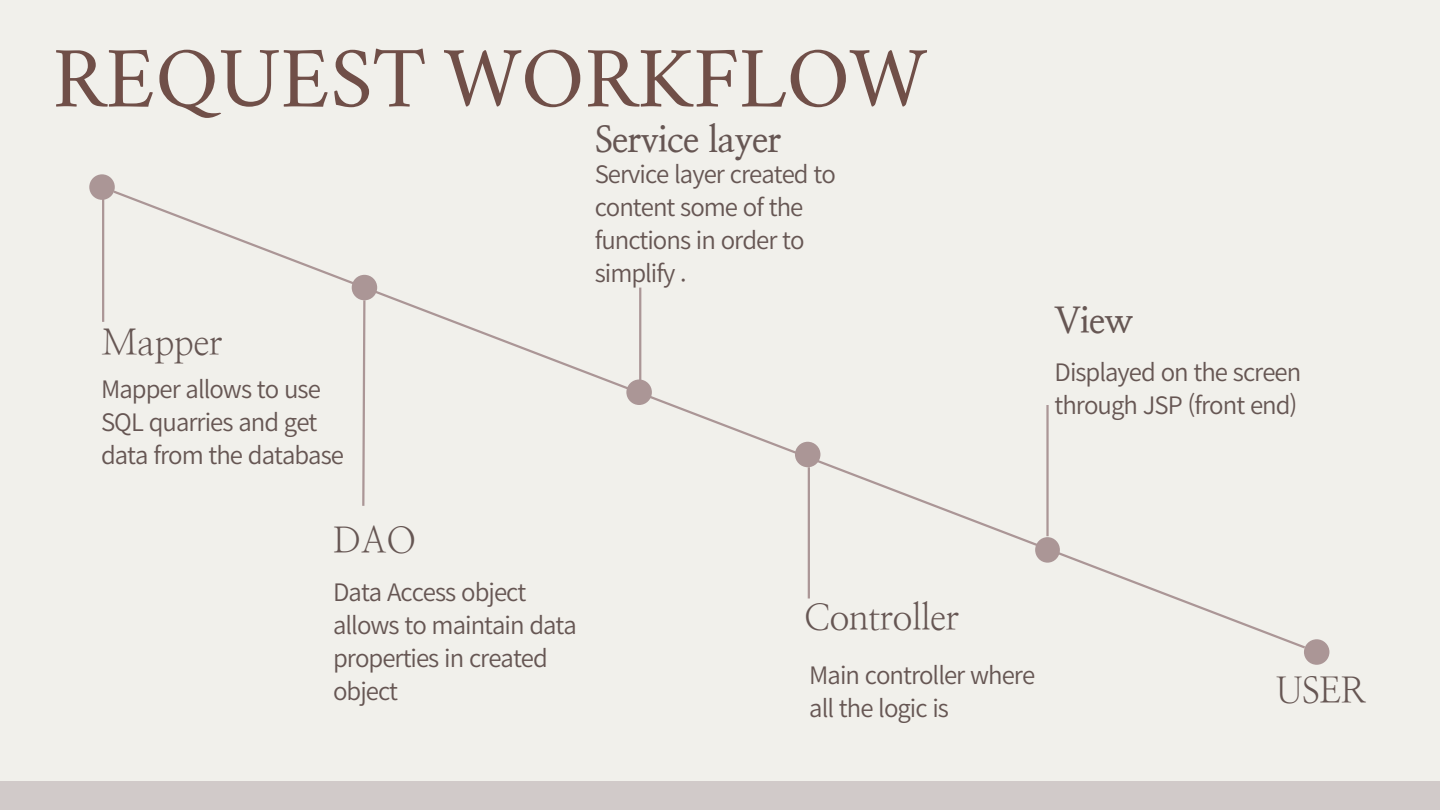
<style>
.page{position:relative;width:1440px;height:810px;background:#f1f0eb}
.page>*{position:absolute;margin:0;border:0;box-sizing:border-box;transform-origin:0 0}
.t1{font:85px "Crimson";color:#704f48}
.t2{font:36px "Nanum Myeongjo";letter-spacing:-.02em;color:#665653}
.t3{font:700 36px "Nanum Myeongjo";letter-spacing:-.02em;color:#665653}
.t4{font:24px/33px "Source Han Sans KR";letter-spacing:-.04em;color:#665653}
</style>
<div class="page">
<svg style="left:114px;top:191px;width:1192px;height:458px"></svg>
<div style="left:89px;top:174px;width:26px;height:26px;background:#ab9696;border-radius:50%"></div>
<div style="left:352px;top:275px;width:25px;height:25px;background:#ab9696;border-radius:50%"></div>
<div style="left:626px;top:380px;width:26px;height:25px;background:#ab9696;border-radius:50%"></div>
<div style="left:1304px;top:639px;width:25px;height:26px;background:#ab9696;border-radius:50%"></div>
<hr style="left:102px;top:191px;width:2px;height:131px;background:#ab9696">
<svg style="left:361px;top:300px;width:6px;height:208px"></svg>
<hr style="left:808px;top:467px;width:2px;height:132px;background:#ab9696">
<hr style="left:1046px;top:405px;width:3px;height:131px;background:#ab9696">
<div style="left:0;top:782px;width:1440px;height:28px;background:#d1cac9"></div>
<div style="left:1035px;top:537px;width:25px;height:26px;background:#ab9696;border-radius:50%"></div>
<hr style="left:639px;top:288px;width:2px;height:101px;background:#ab9696">
<div style="left:795px;top:442px;width:25px;height:25px;background:#ab9696;border-radius:50%"></div>
<h1 class="t1" style="left:53px;top:43px;width:876px">REQUEST WORKFLOW</h1>
<h2 class="t3" style="left:595px;top:119px;width:188px">Service layer</h2>
<p class="t4" style="left:595px;top:157px;width:243px">Service layer created to content some of the functions in order to simplify .</p>
<h2 class="t2" style="left:101px;top:322px;width:123px">Mapper</h2>
<p class="t4" style="left:101px;top:371px;width:245px">Mapper allows to use<br>SQL quarries and get data from the database</p>
<h2 class="t3" style="left:1055px;top:300px;width:80px">View</h2>
<p class="t4" style="left:1055px;top:355px;width:248px">Displayed on the screen through JSP (front end)</p>
<h2 class="t2" style="left:333px;top:520px;width:85px">DAO</h2>
<p class="t4" style="left:333px;top:575px;width:245px">Data Access object allows to maintain data properties in created object</p>
<h2 class="t2" style="left:804px;top:596px;width:157px">Controller</h2>
<p class="t4" style="left:809px;top:658px;width:227px">Main controller where all the logic is</p>
<h2 class="t2" style="left:1276px;top:670px;width:92px">USER</h2>
</div>
